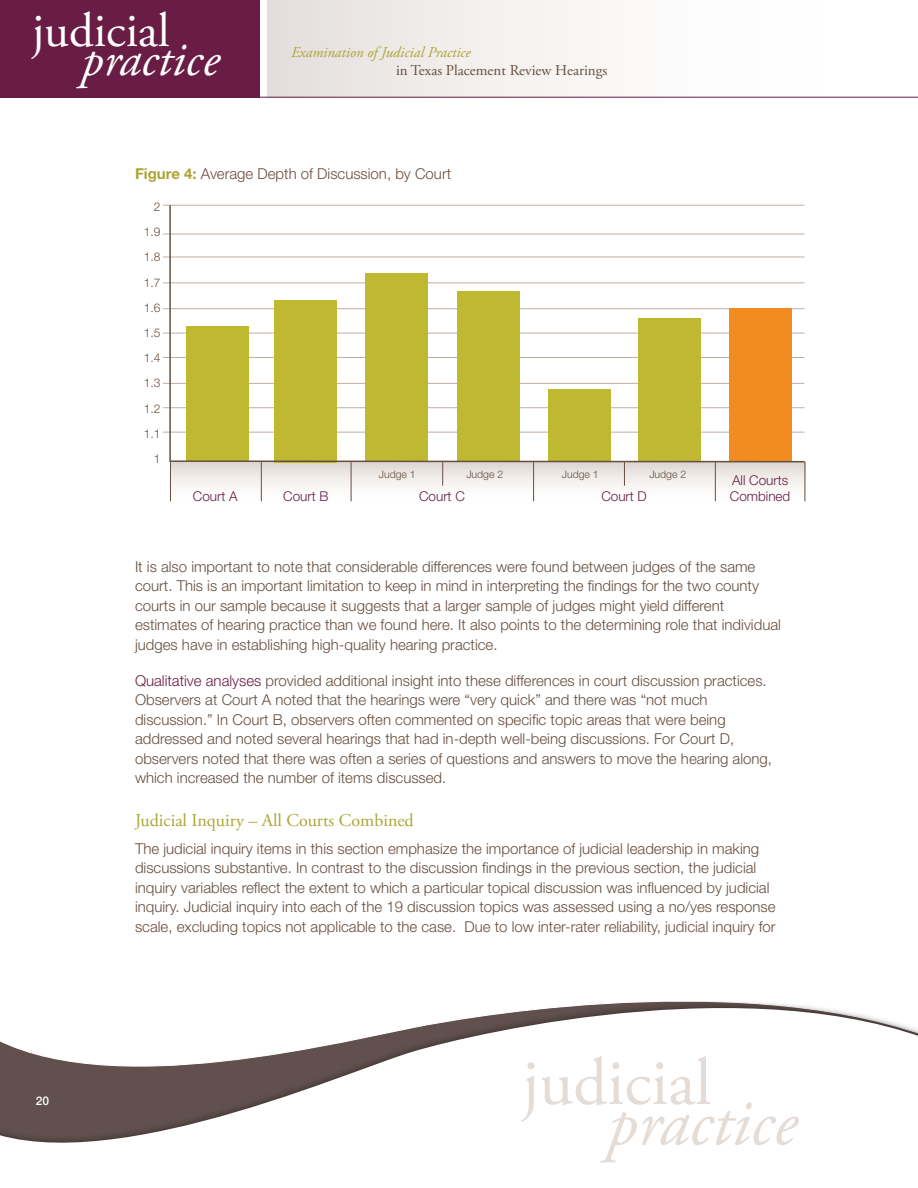
<style>
.page{position:relative;width:918px;height:1188px;background:#fff}
.page>*{position:absolute;margin:0;border:0;box-sizing:border-box;transform-origin:0 0}
.t1{font:italic 68.1px "Adobe Garamond Pro";color:#e4dcd7}
.t2{font:66.75px "Adobe Garamond Pro";color:#e4dcd7}
.t3{font:italic 49.5px "Adobe Garamond Pro";color:#fff}
.t4{font:48.45px "Adobe Garamond Pro";color:#fff}
.t5{font:18px "Adobe Garamond Pro";color:#aca535}
.t6{font:300 15px/19.5px "Helvetica Neue LT Std";color:#674e3f}
.t7{font:15px "Adobe Garamond Pro";color:#674e3f}
.t8{font:italic 15px "Adobe Garamond Pro";color:#aca535}
.t9{font:300 13.5px "Helvetica Neue LT Std";color:#691d45}
.t10{font:300 12px/25.2px "Helvetica Neue LT Std";color:#674e3f;text-align:right}
.t11{font:500 12px "Helvetica Neue LT Std";color:#fff}
.t12{font:300 10.5px "Helvetica Neue LT Std";color:#674e3f}
.s1{font-weight:700;color:#aca535}
.s2{color:#691d45}
</style>
<div class="page">
<div style="left:268px;top:0;width:596px;height:98px;background:linear-gradient(to right,#e6e1de,#fff)"></div>
<svg style="left:0;top:1001px;width:917px;height:142px"></svg>
<div style="left:0;top:0;width:260px;height:97px;background:#691d45"></div>
<hr style="left:0;top:97px;width:918px;height:1px;background:#691d45">
<div style="left:170px;top:461px;width:635px;height:45px;background:linear-gradient(to bottom,#e0dad5,#fff)"></div>
<hr style="left:163px;top:205px;width:642px;height:1px;background:#bfaea3">
<hr style="left:163px;top:257px;width:642px;height:1px;background:#bfaea3">
<hr style="left:163px;top:308px;width:642px;height:1px;background:#bfaea3">
<hr style="left:163px;top:383px;width:642px;height:1px;background:#bfaea3">
<hr style="left:163px;top:333px;width:642px;height:1px;background:#bfaea3">
<hr style="left:163px;top:407px;width:642px;height:1px;background:#bfaea3">
<hr style="left:163px;top:357px;width:642px;height:1px;background:#bfaea3">
<hr style="left:163px;top:432px;width:642px;height:1px;background:#bfaea3">
<hr style="left:163px;top:234px;width:642px;height:1px;background:#bfaea3">
<hr style="left:163px;top:282px;width:642px;height:1px;background:#bfaea3">
<hr style="left:805px;top:462px;width:1px;height:39px;background:#674e3f">
<hr style="left:261px;top:462px;width:1px;height:39px;background:#674e3f">
<hr style="left:170px;top:462px;width:1px;height:39px;background:#674e3f">
<hr style="left:351px;top:462px;width:1px;height:39px;background:#674e3f">
<svg style="left:442px;top:463px;width:1px;height:23px"></svg>
<hr style="left:533px;top:462px;width:1px;height:39px;background:#674e3f">
<svg style="left:624px;top:463px;width:1px;height:23px"></svg>
<hr style="left:715px;top:461px;width:1px;height:40px;background:#674e3f">
<svg style="left:169px;top:204px;width:637px;height:259px"></svg>
<h3 class="t4" style="left:32px;top:2px;width:139px">judicial</h3>
<h3 class="t3" style="left:82px;top:30px;width:139px">practice</h3>
<p class="t8" style="left:291px;top:44px;width:181px">Examination of Judicial Practice</p>
<p class="t7" style="left:396px;top:62px;width:213px">in Texas Placement Review Hearings</p>
<p class="t6" style="left:135px;top:164px;width:318px"><span class="s1">Figure 4:</span> Average Depth of Discussion, by Court</p>
<p class="t10" style="left:144px;top:194px;width:18px">2<br>1.9<br>1.8<br>1.7<br>1.6<br>1.5<br>1.4<br>1.3<br>1.2<br>1.1<br>1</p>
<p class="t9" style="left:193px;top:488px;width:46px">Court A</p>
<p class="t12" style="left:379px;top:468px;width:38px">Judge 1</p>
<p class="t12" style="left:466px;top:468px;width:38px">Judge 2</p>
<p class="t12" style="left:562px;top:468px;width:38px">Judge 1</p>
<p class="t12" style="left:649px;top:468px;width:38px">Judge 2</p>
<p class="t9" style="left:732px;top:472px;width:58px">All Courts</p>
<p class="t9" style="left:283px;top:488px;width:47px">Court B</p>
<p class="t9" style="left:419px;top:488px;width:47px">Court C</p>
<p class="t9" style="left:601px;top:488px;width:47px">Court D</p>
<p class="t9" style="left:730px;top:488px;width:62px">Combined</p>
<p class="t11" style="left:36px;top:1094px;width:15px">20</p>
<p class="t6" style="left:135px;top:556px;width:647px">It is also important to note that considerable differences were found between judges of the same court. This is an important limitation to keep in mind in interpreting the findings for the two county courts in our sample because it suggests that a larger sample of judges might yield different estimates of hearing practice than we found here. It also points to the determining role that individual judges have in establishing high-quality hearing practice.</p>
<p class="t6" style="left:135px;top:670px;width:639px"><span class="s2">Qualitative analyses</span> provided additional insight into these differences in court discussion practices.<br>Observers at Court A noted that the hearings were “very quick” and there was “not much discussion.” In Court B, observers often commented on specific topic areas that were being addressed and noted several hearings that had in-depth well-being discussions. For Court D, observers noted that there was often a series of questions and answers to move the hearing along, which increased the number of items discussed.</p>
<p class="t5" style="left:135px;top:810px;width:280px">Judicial Inquiry – All Courts Combined</p>
<p class="t6" style="left:135px;top:838px;width:642px">The judicial inquiry items in this section emphasize the importance of judicial leadership in making discussions substantive. In contrast to the discussion findings in the previous section, the judicial inquiry variables reflect the extent to which a particular topical discussion was influenced by judicial inquiry. Judicial inquiry into each of the 19 discussion topics was assessed using a no/yes response scale, excluding topics not applicable to the case. Due to low inter-rater reliability, judicial inquiry for</p>
<h2 class="t2" style="left:522px;top:1043px;width:191px">judicial</h2>
<h1 class="t1" style="left:607px;top:1082px;width:191px">practice</h1>
</div>
